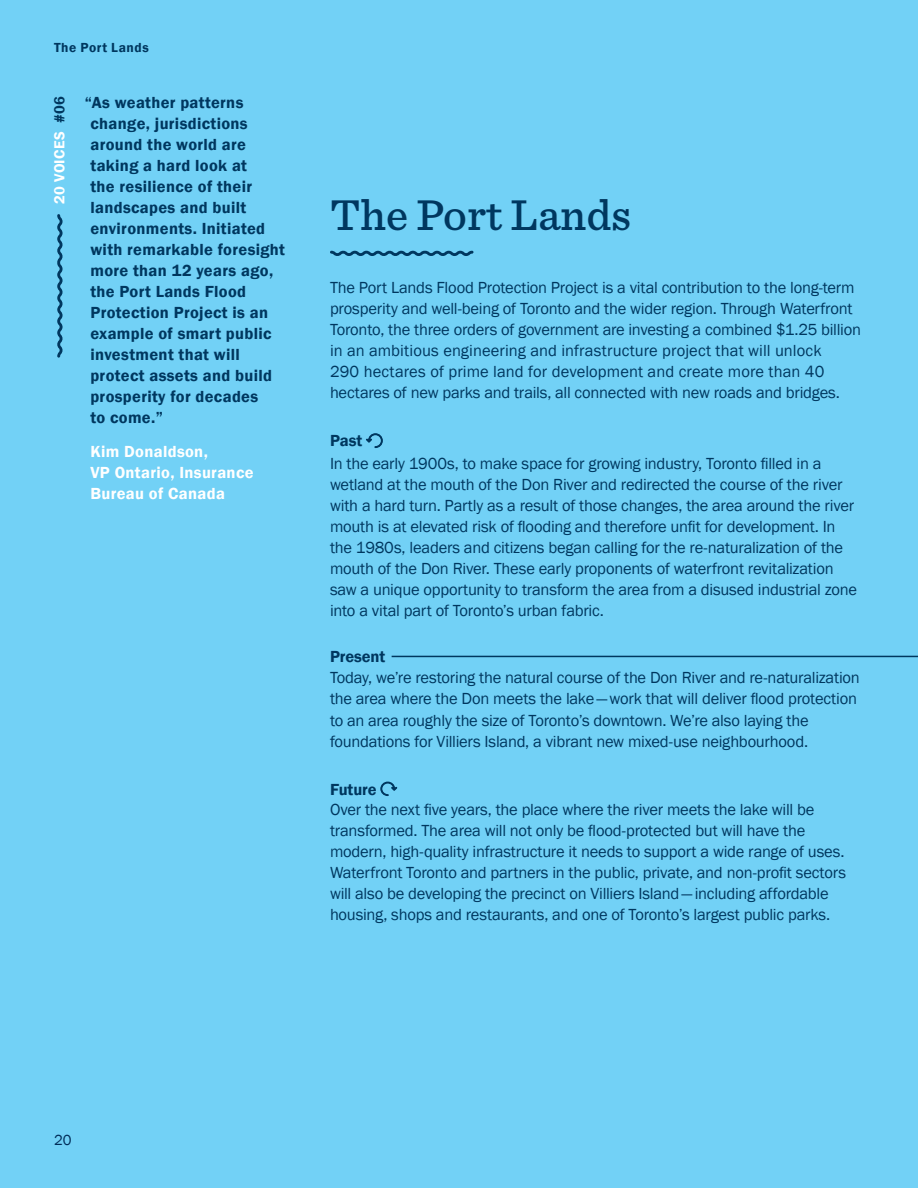
<style>
.page{position:relative;width:918px;height:1188px;background:#72d1f6}
.page>*{position:absolute;margin:0;border:0;box-sizing:border-box;transform-origin:0 0}
.Title_Sentinel{font:500 45px "Sentinel";color:#00375f}
.Body_Copy_Text{font:16.5px/21px "Franklin Gothic";letter-spacing:-.015em;color:#00375f}
.Title_Sentinel-2{font:600 16.5px/21px "Franklin Gothic";letter-spacing:.02em;color:#00375f}
.Title_Sentinel-3{font:600 16.5px/21px "Franklin Gothic";letter-spacing:.02em;color:#fff}
.Title_Sentinel-4{font:600 15px "Franklin Gothic";letter-spacing:.02em;color:#fff}
.t1{font:15px "Franklin Gothic";color:#002c58}
.t2{font:600 13.5px "Franklin Gothic";letter-spacing:.045em;color:#00375f}
.s1{color:#00375f}
.s2{font-weight:600}
</style>
<div class="page">
<hr style="left:392px;top:656px;width:526px;height:1px;background:#00375f">
<svg style="left:366px;top:433px;width:17px;height:15px"></svg>
<svg style="left:380px;top:781px;width:18px;height:15px"></svg>
<svg style="left:330px;top:250px;width:143px;height:6px"></svg>
<svg style="left:57px;top:214px;width:6px;height:144px"></svg>
<p class="t2" style="left:54px;top:40px;width:96px">The Port Lands</p>
<p class="Title_Sentinel-4" style="left:50px;top:204px;width:109px;rotate:-90deg">20 VOICES <span class="s1">#06</span></p>
<p class="Title_Sentinel-2" style="left:90px;top:92px;width:196px;text-indent:-5px">“As weather patterns change, jurisdictions around the world are taking a hard look at<br>the resilience of their landscapes and built environments. Initiated with remarkable foresight more than 12 years ago, the Port Lands Flood<br>Protection Project is an example of smart public investment that will protect assets and build prosperity for decades<br>to come.”</p>
<p class="Title_Sentinel-3" style="left:90px;top:442px;width:165px">Kim Donaldson,<br>VP Ontario, Insurance<br>Bureau of Canada</p>
<p class="Title_Sentinel" style="left:330px;top:181px;width:303px">The Port Lands</p>
<p class="Body_Copy_Text" style="left:330px;top:278px;width:533px">The Port Lands Flood Protection Project is a vital contribution to the long-term prosperity and well-being of Toronto and the wider region. Through Waterfront Toronto, the three orders of government are investing a combined $1.25 billion in an ambitious engineering and infrastructure project that will unlock<br>290 hectares of prime land for development and create more than 40 hectares of new parks and trails, all connected with new roads and bridges.</p>
<p class="Body_Copy_Text" style="left:330px;top:430px;width:493px;line-height:22.5px"><span class="s2">Past<br></span>In the early 1900s, to make space for growing industry, Toronto filled in a</p>
<p class="Body_Copy_Text" style="left:330px;top:474px;width:528px">wetland at the mouth of the Don River and redirected the course of the river with a hard turn. Partly as a result of those changes, the area around the river mouth is at elevated risk of flooding and therefore unfit for development. In the 1980s, leaders and citizens began calling for the re-naturalization of the mouth of the Don River. These early proponents of waterfront revitalization saw a unique opportunity to transform the area from a disused industrial zone into a vital part of Toronto’s urban fabric.</p>
<p class="Body_Copy_Text" style="left:330px;top:647px;width:531px"><span class="s2">Present<br></span>Today, we’re restoring the natural course of the Don River and re-naturalization the area where the Don meets the lake — work that will deliver flood protection to an area roughly the size of Toronto’s downtown. We’re also laying the foundations for Villiers Island, a vibrant new mixed-use neighbourhood.</p>
<p class="Body_Copy_Text" style="left:330px;top:779px;width:518px"><span class="s2">Future<br></span>Over the next five years, the place where the river meets the lake will be transformed. The area will not only be flood-protected but will have the modern, high-quality infrastructure it needs to support a wide range of uses.<br>Waterfront Toronto and partners in the public, private, and non-profit sectors will also be developing the precinct on Villiers Island — including affordable housing, shops and restaurants, and one of Toronto’s largest public parks.</p>
<p class="t1" style="left:54px;top:1130px;width:19px">20</p>
</div>
